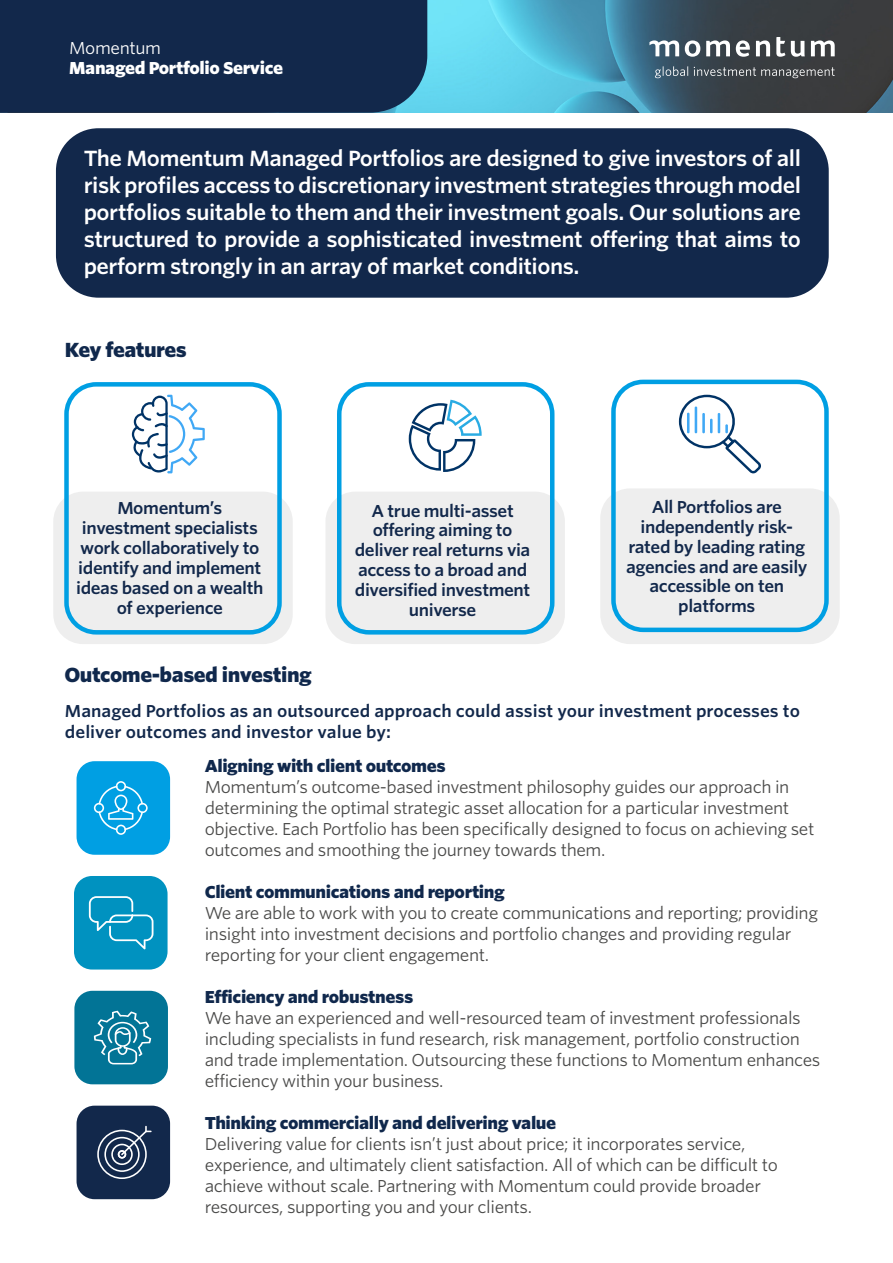
<style>
.page{position:relative;width:893px;height:1263px;background:#fff}
.page>*{position:absolute;margin:0;border:0;box-sizing:border-box;transform-origin:0 0}
.t1{font:600 21px/27px "Whitney S Sm";letter-spacing:-.025em;color:#fff;text-align:justify}
.t2{font:900 19.5px "Whitney S Sm";letter-spacing:-.025em;color:#10284c}
.t3{font:16.5px/21px "Whitney S Sm";letter-spacing:-.025em;color:#4a4a49}
.t4{font:600 16.5px/19.8px "Whitney S Sm";letter-spacing:-.025em;color:#12284b;text-align:center}
.t5{font:900 16.5px "Whitney S Sm";letter-spacing:-.025em;color:#10284c}
.t6{font:600 16.5px/21px "Whitney S Sm";color:#12284b}
.t7{font:900 16.5px "Whitney S Sm";letter-spacing:-.025em;color:#fff}
.t8{font:16.5px "Whitney S Sm";letter-spacing:-.025em;color:#fff}
</style>
<div class="page">
<div style="left:56px;top:128px;width:773px;height:170px;background:#12284b;border-radius:43px"></div>
<div style="left:53px;top:492px;width:240px;height:152px;background:#eee;border-radius:30px"></div>
<div style="left:64px;top:382px;width:218px;height:252px;border:4px solid #009fe3;border-radius:30px"></div>
<div style="left:325px;top:492px;width:240px;height:152px;background:#eee;border-radius:30px"></div>
<div style="left:337px;top:382px;width:217px;height:252px;border:4px solid #009fe3;border-radius:30px"></div>
<div style="left:600px;top:488px;width:240px;height:156px;background:#eee;border-radius:30px"></div>
<div style="left:611px;top:380px;width:218px;height:252px;border:4px solid #009fe3;border-radius:30px"></div>
<svg style="left:409px;top:400px;width:73px;height:72px"></svg>
<svg style="left:679px;top:395px;width:82px;height:78px"></svg>
<svg style="left:132px;top:395px;width:73px;height:78px"></svg>
<div style="left:77px;top:761px;width:93px;height:94px;background:#009fe3;border-radius:18px"></div>
<div style="left:74px;top:876px;width:94px;height:93px;background:#0092c0;border-radius:18px"></div>
<div style="left:74px;top:991px;width:94px;height:93px;background:#027496;border-radius:18px"></div>
<div style="left:77px;top:1106px;width:93px;height:93px;background:#12284b;border-radius:18px"></div>
<svg style="left:89px;top:896px;width:64px;height:53px"></svg>
<svg style="left:94px;top:781px;width:54px;height:54px"></svg>
<svg style="left:94px;top:1011px;width:57px;height:53px"></svg>
<svg style="left:97px;top:1126px;width:55px;height:53px"></svg>
<svg style="left:427px;top:0;width:466px;height:113px;background:#4a879a"></svg>
<svg style="left:649px;top:30px;width:186px;height:48px;background:#5d666d"></svg>
<div style="left:0;top:0;width:427px;height:113px;background:#12284b"></div>
<p class="t8" style="left:69px;top:37px;width:93px">Momentum</p>
<p class="t7" style="left:69px;top:56px;width:215px">Managed Portfolio Service</p>
<p class="t1" style="left:84px;top:145px;width:719px">The Momentum Managed Portfolios are designed to give investors of all risk profiles access to discretionary investment strategies through model portfolios suitable to them and their investment goals. Our solutions are structured to provide a sophisticated investment offering that aims to perform strongly in an array of market conditions.</p>
<p class="t2" style="left:65px;top:336px;width:123px">Key features</p>
<p class="t4" style="left:76px;top:498px;width:189px">Momentum’s investment specialists work collaboratively to identify and implement ideas based on a wealth of experience</p>
<p class="t4" style="left:355px;top:500px;width:177px">A true multi-asset offering aiming to deliver real returns via access to a broad and diversified investment universe</p>
<p class="t4" style="left:626px;top:497px;width:183px">All Portfolios are independently risk&shy;rated by leading rating agencies and are easily accessible on ten platforms</p>
<p class="t2" style="left:64px;top:661px;width:249px">Outcome-based investing</p>
<p class="t6" style="left:65px;top:700px;width:736px">Managed Portfolios as an outsourced approach could assist your investment processes to deliver outcomes and investor value by:</p>
<p class="t5" style="left:205px;top:754px;width:243px">Aligning with client outcomes</p>
<p class="t3" style="left:205px;top:776px;width:611px">Momentum’s outcome-based investment philosophy guides our approach in determining the optimal strategic asset allocation for a particular investment objective. Each Portfolio has been specifically designed to focus on achieving set outcomes and smoothing the journey towards them.</p>
<p class="t5" style="left:205px;top:880px;width:302px">Client communications and reporting</p>
<p class="t3" style="left:205px;top:902px;width:615px">We are able to work with you to create communications and reporting; providing insight into investment decisions and portfolio changes and providing regular reporting for your client engagement.</p>
<p class="t5" style="left:205px;top:985px;width:210px">Efficiency and robustness</p>
<p class="t3" style="left:205px;top:1007px;width:617px">We have an experienced and well-resourced team of investment professionals including specialists in fund research, risk management, portfolio construction and trade implementation. Outsourcing these functions to Momentum enhances efficiency within your business.</p>
<p class="t5" style="left:205px;top:1111px;width:353px">Thinking commercially and delivering value</p>
<p class="t3" style="left:205px;top:1133px;width:575px">Delivering value for clients isn’t just about price; it incorporates service, experience, and ultimately client satisfaction. All of which can be difficult to achieve without scale. Partnering with Momentum could provide broader resources, supporting you and your clients.</p>
</div>
